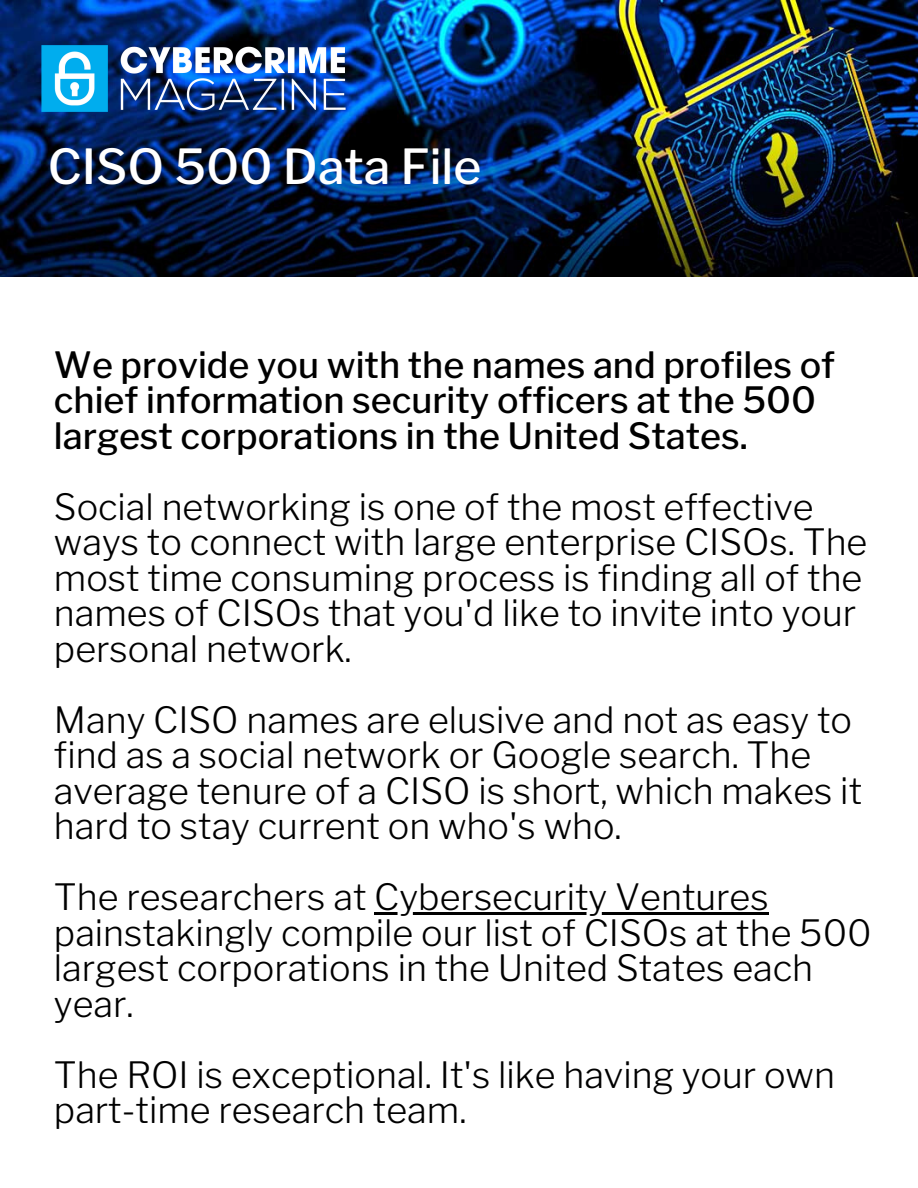
<style>
.page{position:relative;width:918px;height:1188px;background:#fff}
.page>*{position:absolute;margin:0;border:0;box-sizing:border-box;transform-origin:0 0}
.t1{font:500 48px "Libre Franklin";color:#fff}
.t2{font:300 36px/35.5px "Libre Franklin";color:#000}
.t3{font:500 36px/35.5px "Libre Franklin";color:#000}
</style>
<div class="page">
<img style="left:0;top:0;width:918px;height:277px">
<img style="left:30px;top:35px;width:327px;height:87px">
<hr style="left:374px;top:912px;width:395px;height:3px;background:#000">
<h1 class="t1" style="left:48px;top:138px;width:435px">CISO 500 Data File</h1>
<p class="t3" style="left:54px;top:347px;width:783px">We provide you with the names and profiles of chief information security officers at the 500 largest corporations in the United States.</p>
<p class="t2" style="left:54px;top:489px;width:815px">Social networking is one of the most effective ways to connect with large enterprise CISOs. The most time consuming process is finding all of the names of CISOs that you'd like to invite into your personal network.</p>
<p class="t2" style="left:54px;top:702px;width:810px">Many CISO names are elusive and not as easy to find as a social network or Google search. The average tenure of a CISO is short, which makes it hard to stay current on who's who.</p>
<p class="t2" style="left:54px;top:880px;width:819px">The researchers at Cybersecurity Ventures painstakingly compile our list of CISOs at the 500 largest corporations in the United States each year.</p>
<p class="t2" style="left:54px;top:1057px;width:783px">The ROI is exceptional. It's like having your own part-time research team.</p>
</div>
